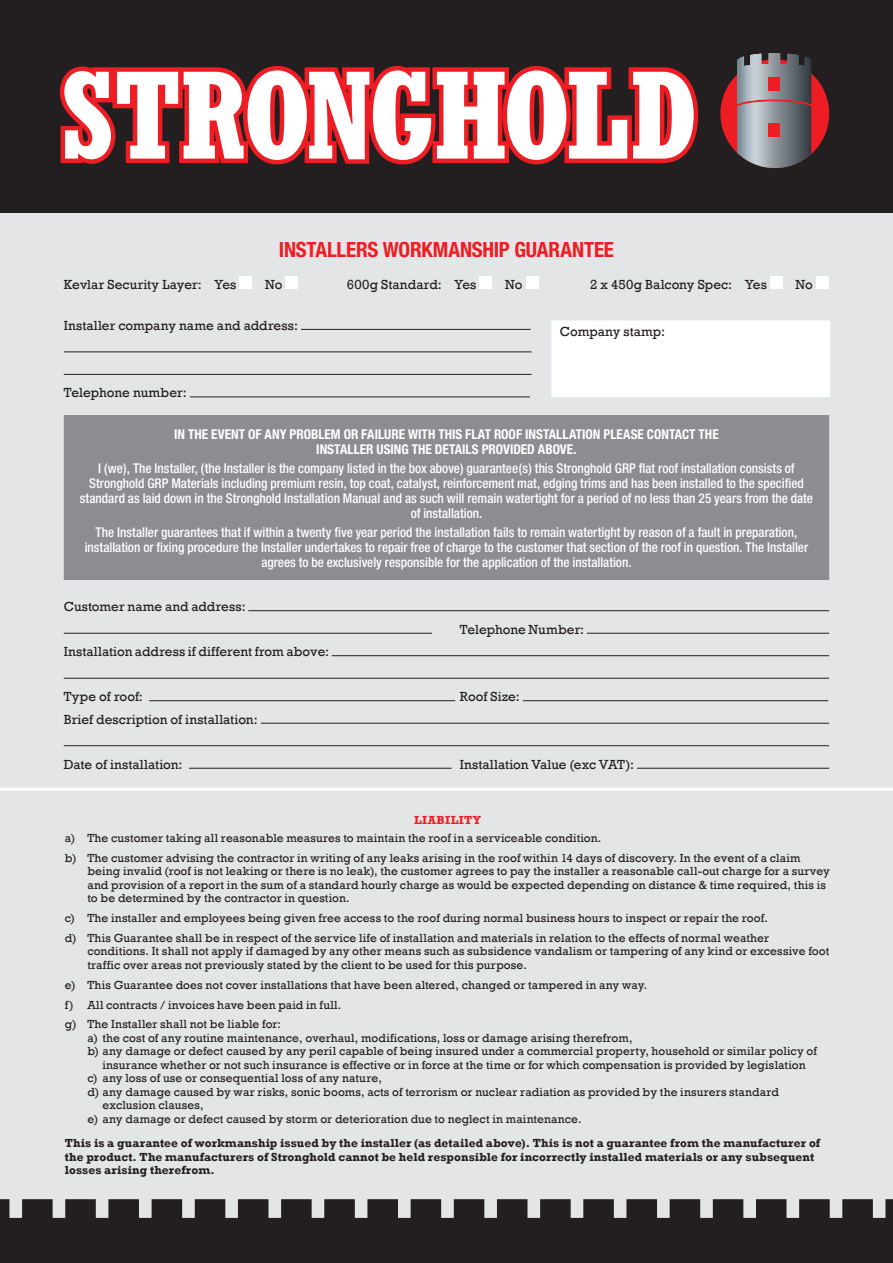
<style>
.page{position:relative;width:893px;height:1263px;background:#fff}
.page>*{position:absolute;margin:0;border:0;box-sizing:border-box;transform-origin:0 0}
.Body_Para{font:700 condensed 21px "Helvetica Neue";letter-spacing:-.01em;color:#ee1d23}
.Body_Para-2{font:500 condensed 13.5px/15px "Helvetica Neue";color:#fff;text-align:center}
.Body_Para-3{font:13.5px "Rockwell";letter-spacing:.005em;color:#231f20}
.Body_Para-4{font:700 condensed 13.5px/15px "Helvetica Neue";color:#fff;text-align:center}
.Body_Para-5{font:12px/13.5px "Rockwell";letter-spacing:.01em;color:#231f20}
.Body_Para-6{font:700 12px/13.5px "Rockwell";letter-spacing:.01em;color:#231f20}
.Body_Para-7{font:700 12px "Rockwell";letter-spacing:.04em;color:#ee1d23}
</style>
<div class="page">
<div style="left:0;top:0;width:893px;height:1261px;background:#e4e5e7"></div>
<svg style="left:0;top:1199px;width:893px;height:64px;background:#343031"></svg>
<div style="left:240px;top:276px;width:12px;height:13px;background:#fff"></div>
<div style="left:286px;top:276px;width:12px;height:13px;background:#fff"></div>
<div style="left:480px;top:276px;width:12px;height:13px;background:#fff"></div>
<div style="left:526px;top:276px;width:12px;height:13px;background:#fff"></div>
<div style="left:770px;top:276px;width:13px;height:13px;background:#fff"></div>
<div style="left:816px;top:276px;width:13px;height:13px;background:#fff"></div>
<div style="left:551px;top:320px;width:279px;height:77px;background:#fff"></div>
<div style="left:64px;top:415px;width:765px;height:165px;background:#8b8d90"></div>
<hr style="left:248px;top:610px;width:581px;height:1px;background:#231f20">
<hr style="left:64px;top:633px;width:368px;height:1px;background:#231f20">
<hr style="left:587px;top:633px;width:242px;height:1px;background:#231f20">
<hr style="left:332px;top:655px;width:497px;height:1px;background:#231f20">
<hr style="left:64px;top:678px;width:765px;height:1px;background:#231f20">
<hr style="left:149px;top:700px;width:306px;height:1px;background:#231f20">
<hr style="left:523px;top:700px;width:305px;height:1px;background:#231f20">
<hr style="left:261px;top:723px;width:568px;height:1px;background:#231f20">
<hr style="left:64px;top:745px;width:765px;height:1px;background:#231f20">
<hr style="left:189px;top:768px;width:263px;height:1px;background:#231f20">
<hr style="left:637px;top:768px;width:192px;height:1px;background:#231f20">
<hr style="left:0;top:788px;width:893px;height:3px;background:#fff">
<div style="left:0;top:0;width:893px;height:213px;background:#231f20"></div>
<svg style="left:60px;top:66px;width:638px;height:98px"></svg>
<svg style="left:64px;top:71px;width:47px;height:88px;background:#e8b2b4"></svg>
<svg style="left:117px;top:72px;width:61px;height:87px"></svg>
<svg style="left:184px;top:70px;width:443px;height:90px;background:#e3aaac"></svg>
<svg style="left:633px;top:72px;width:61px;height:87px;background:#eabcbe"></svg>
<div style="left:720px;top:59px;width:109px;height:109px;background:#ee1d23;border-radius:50%"></div>
<svg style="left:737px;top:53px;width:74px;height:115px;background:#828086"></svg>
<div style="left:769px;top:124px;width:11px;height:13px;background:#ee1d23"></div>
<hr style="left:301px;top:329px;width:230px;height:1px;background:#231f20">
<hr style="left:64px;top:351px;width:467px;height:1px;background:#231f20">
<hr style="left:64px;top:374px;width:467px;height:1px;background:#231f20">
<hr style="left:190px;top:396px;width:340px;height:1px;background:#231f20">
<p class="Body_Para" style="left:279px;top:236px;width:337px">INSTALLERS WORKMANSHIP GUARANTEE</p>
<p class="Body_Para-3" style="left:64px;top:277px;width:174px">Kevlar Security Layer: Yes</p>
<p class="Body_Para-3" style="left:265px;top:277px;width:19px">No</p>
<p class="Body_Para-3" style="left:347px;top:277px;width:131px">600g Standard: Yes</p>
<p class="Body_Para-3" style="left:505px;top:277px;width:19px">No</p>
<p class="Body_Para-3" style="left:590px;top:277px;width:178px">2 x 450g Balcony Spec: Yes</p>
<p class="Body_Para-3" style="left:795px;top:277px;width:19px">No</p>
<p class="Body_Para-3" style="left:560px;top:323px;width:107px">Company stamp:</p>
<p class="Body_Para-3" style="left:64px;top:317px;width:236px">Installer company name and address:</p>
<p class="Body_Para-3" style="left:64px;top:385px;width:124px">Telephone number:</p>
<p class="Body_Para-4" style="left:174px;top:426px;width:546px">IN THE EVENT OF ANY PROBLEM OR FAILURE WITH THIS FLAT ROOF INSTALLATION PLEASE CONTACT THE<br>INSTALLER USING THE DETAILS PROVIDED ABOVE.</p>
<p class="Body_Para-2" style="left:80px;top:461px;width:735px">I (we), The Installer, (the Installer is the company listed in the box above) guarantee(s) this Stronghold GRP flat roof installation consists of Stronghold GRP Materials including premium resin, top coat, catalyst, reinforcement mat, edging trims and has been installed to the specified standard as laid down in the Stronghold Installation Manual and as such will remain watertight for a period of no less than 25 years from the date of installation.</p>
<p class="Body_Para-2" style="left:85px;top:525px;width:725px">The Installer guarantees that if within a twenty five year period the installation fails to remain watertight by reason of a fault in preparation, installation or fixing procedure the Installer undertakes to repair free of charge to the customer that section of the roof in question. The Installer agrees to be exclusively responsible for the application of the installation.</p>
<p class="Body_Para-3" style="left:64px;top:599px;width:183px">Customer name and address:</p>
<p class="Body_Para-3" style="left:460px;top:621px;width:126px">Telephone Number:</p>
<p class="Body_Para-3" style="left:64px;top:644px;width:267px">Installation address if different from above:</p>
<p class="Body_Para-3" style="left:64px;top:689px;width:81px">Type of roof:</p>
<p class="Body_Para-3" style="left:460px;top:689px;width:61px">Roof Size:</p>
<p class="Body_Para-3" style="left:64px;top:711px;width:195px">Brief description of installation:</p>
<p class="Body_Para-3" style="left:64px;top:756px;width:120px">Date of installation:</p>
<p class="Body_Para-3" style="left:460px;top:756px;width:176px">Installation Value (exc VAT):</p>
<p class="Body_Para-7" style="left:414px;top:813px;width:69px">LIABILITY</p>
<p class="Body_Para-5" style="left:65px;top:831px;width:538px">a) The customer taking all reasonable measures to maintain the roof in a serviceable condition.</p>
<p class="Body_Para-5" style="left:87px;top:851px;width:744px;text-indent:-22px">b) The customer advising the contractor in writing of any leaks arising in the roof within 14 days of discovery. In the event of a claim being invalid (roof is not leaking or there is no leak), the customer agrees to pay the installer a reasonable call-out charge for a survey and provision of a report in the sum of a standard hourly charge as would be expected depending on distance &amp; time required, this is to be determined by the contractor in question.</p>
<p class="Body_Para-5" style="left:65px;top:911px;width:705px">c) The installer and employees being given free access to the roof during normal business hours to inspect or repair the roof.</p>
<p class="Body_Para-5" style="left:87px;top:931px;width:743px;text-indent:-22px">d) This Guarantee shall be in respect of the service life of installation and materials in relation to the effects of normal weather conditions. It shall not apply if damaged by any other means such as subsidence vandalism or tampering of any kind or excessive foot traffic over areas not previously stated by the client to be used for this purpose.</p>
<p class="Body_Para-5" style="left:65px;top:978px;width:584px">e) This Guarantee does not cover installations that have been altered, changed or tampered in any way.</p>
<p class="Body_Para-5" style="left:65px;top:998px;width:278px">f) All contracts / invoices have been paid in full.</p>
<p class="Body_Para-5" style="left:65px;top:1018px;width:218px">g) The Installer shall not be liable for:</p>
<p class="Body_Para-5" style="left:87px;top:1031px;width:547px">a) the cost of any routine maintenance, overhaul, modifications, loss or damage arising therefrom,</p>
<p class="Body_Para-5" style="left:87px;top:1045px;width:731px;text-align:center">b) any damage or defect caused by any peril capable of being insured under a commercial property, household or similar policy of insurance whether or not such insurance is effective or in force at the time or for which compensation is provided by legislation</p>
<p class="Body_Para-5" style="left:87px;top:1072px;width:296px">c) any loss of use or consequential loss of any nature,</p>
<p class="Body_Para-5" style="left:87px;top:1085px;width:693px">d) any damage caused by war risks, sonic booms, acts of terrorism or nuclear radiation as provided by the insurers standard</p>
<p class="Body_Para-5" style="left:102px;top:1099px;width:103px">exclusion clauses,</p>
<p class="Body_Para-5" style="left:87px;top:1112px;width:496px">e) any damage or defect caused by storm or deterioration due to neglect in maintenance.</p>
<p class="Body_Para-6" style="left:65px;top:1136px;width:757px">This is a guarantee of workmanship issued by the installer (as detailed above). This is not a guarantee from the manufacturer of the product. The manufacturers of Stronghold cannot be held responsible for incorrectly installed materials or any subsequent losses arising therefrom.</p>
</div>
